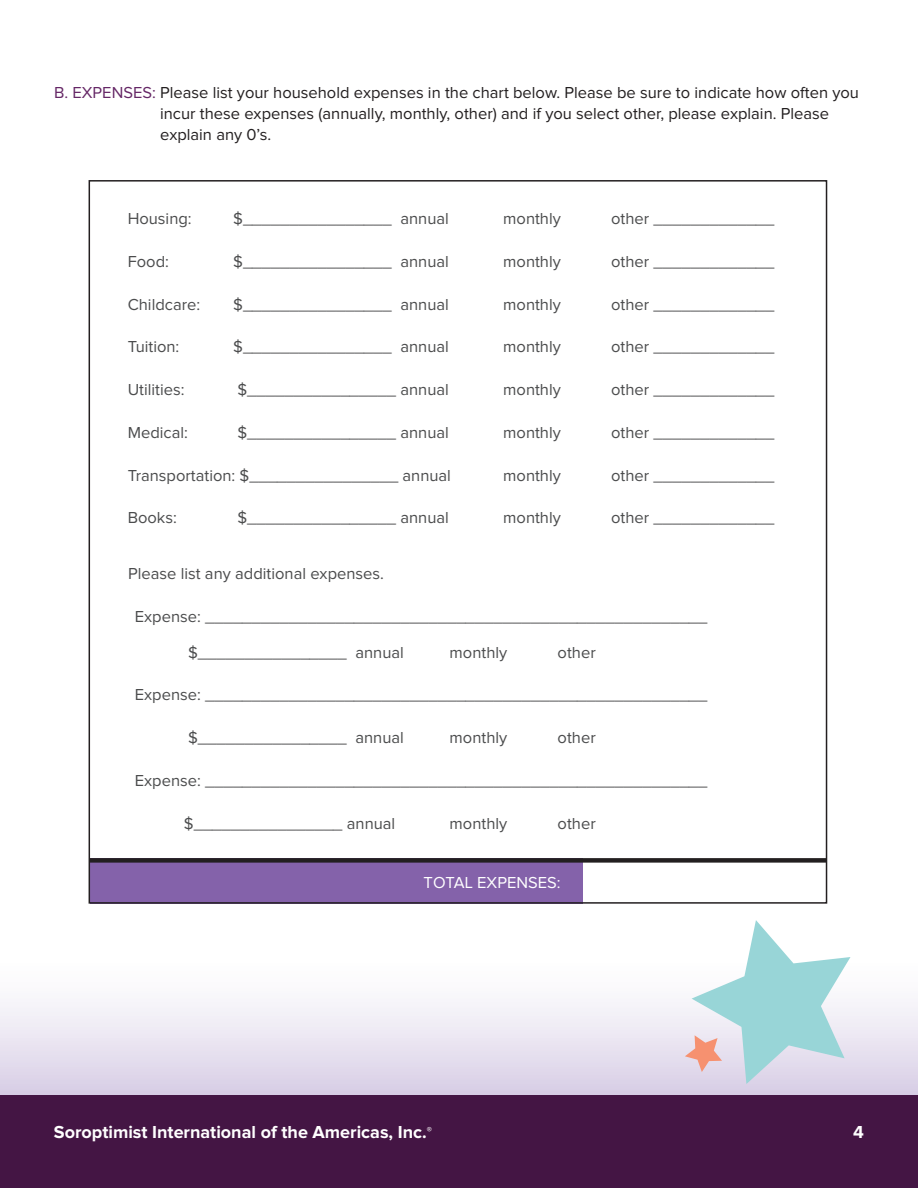
<style>
.page{position:relative;width:918px;height:1188px;background:#fff}
.page>*{position:absolute;margin:0;border:0;box-sizing:border-box;transform-origin:0 0}
.t1{font:700 18px "Proxima Nova";color:#fff}
.FormQuestion{font:16.5px "Proxima Nova";color:#4b4c4d}
.FormQuestion-2{font:16.5px/21px "Proxima Nova";color:#231f20}
.FormQuestion-3{font:16.5px "Proxima Nova";color:#fff}
.s1{color:#652766}
</style>
<div class="page">
<svg style="left:0;top:957px;width:918px;height:138px"></svg>
<div style="left:90px;top:858px;width:493px;height:46px;background:#8462aa"></div>
<div style="left:89px;top:858px;width:738px;height:5px;background:#231f20"></div>
<svg style="left:685px;top:920px;width:165px;height:164px"></svg>
<div style="left:0;top:1095px;width:918px;height:93px;background:#441544"></div>
<p class="FormQuestion-2" style="left:160px;top:83px;width:701px;text-indent:-106px"><span class="s1">B. EXPENSES:</span> Please list your household expenses in the chart below. Please be sure to indicate how often you incur these expenses (annually, monthly, other) and if you select other, please explain. Please explain any 0’s.</p>
<p class="FormQuestion" style="left:128px;top:211px;width:65px">Housing:</p>
<p class="FormQuestion" style="left:233px;top:211px;width:217px">$________________ annual</p>
<p class="FormQuestion" style="left:503px;top:211px;width:59px">monthly</p>
<p class="FormQuestion" style="left:611px;top:211px;width:165px">other _____________</p>
<p class="FormQuestion" style="left:128px;top:254px;width:43px">Food:</p>
<p class="FormQuestion" style="left:233px;top:254px;width:217px">$________________ annual</p>
<p class="FormQuestion" style="left:503px;top:254px;width:59px">monthly</p>
<p class="FormQuestion" style="left:611px;top:254px;width:165px">other _____________</p>
<p class="FormQuestion" style="left:128px;top:297px;width:74px">Childcare:</p>
<p class="FormQuestion" style="left:233px;top:297px;width:217px">$________________ annual</p>
<p class="FormQuestion" style="left:503px;top:297px;width:59px">monthly</p>
<p class="FormQuestion" style="left:611px;top:297px;width:165px">other _____________</p>
<p class="FormQuestion" style="left:128px;top:339px;width:53px">Tuition:</p>
<p class="FormQuestion" style="left:233px;top:339px;width:217px">$________________ annual</p>
<p class="FormQuestion" style="left:503px;top:339px;width:59px">monthly</p>
<p class="FormQuestion" style="left:611px;top:339px;width:165px">other _____________</p>
<p class="FormQuestion" style="left:128px;top:382px;width:58px">Utilities:</p>
<p class="FormQuestion" style="left:238px;top:382px;width:213px">$________________ annual</p>
<p class="FormQuestion" style="left:503px;top:382px;width:59px">monthly</p>
<p class="FormQuestion" style="left:611px;top:382px;width:165px">other _____________</p>
<p class="FormQuestion" style="left:128px;top:425px;width:62px">Medical:</p>
<p class="FormQuestion" style="left:238px;top:425px;width:213px">$________________ annual</p>
<p class="FormQuestion" style="left:503px;top:425px;width:59px">monthly</p>
<p class="FormQuestion" style="left:611px;top:425px;width:165px">other _____________</p>
<p class="FormQuestion" style="left:128px;top:468px;width:325px">Transportation: $________________ annual</p>
<p class="FormQuestion" style="left:503px;top:468px;width:59px">monthly</p>
<p class="FormQuestion" style="left:611px;top:468px;width:165px">other _____________</p>
<p class="FormQuestion" style="left:128px;top:510px;width:51px">Books:</p>
<p class="FormQuestion" style="left:238px;top:510px;width:213px">$________________ annual</p>
<p class="FormQuestion" style="left:503px;top:510px;width:59px">monthly</p>
<p class="FormQuestion" style="left:611px;top:510px;width:165px">other _____________</p>
<p class="FormQuestion" style="left:128px;top:566px;width:257px">Please list any additional expenses.</p>
<p class="FormQuestion" style="left:135px;top:609px;width:574px">Expense: ______________________________________________________</p>
<p class="FormQuestion" style="left:188px;top:645px;width:217px">$________________ annual</p>
<p class="FormQuestion" style="left:450px;top:645px;width:59px">monthly</p>
<p class="FormQuestion" style="left:558px;top:645px;width:40px">other</p>
<p class="FormQuestion" style="left:135px;top:687px;width:574px">Expense: ______________________________________________________</p>
<p class="FormQuestion" style="left:188px;top:730px;width:217px">$________________ annual</p>
<p class="FormQuestion" style="left:450px;top:730px;width:59px">monthly</p>
<p class="FormQuestion" style="left:558px;top:730px;width:40px">other</p>
<p class="FormQuestion" style="left:135px;top:773px;width:574px">Expense: ______________________________________________________</p>
<p class="FormQuestion" style="left:184px;top:816px;width:213px">$________________ annual</p>
<p class="FormQuestion" style="left:450px;top:816px;width:59px">monthly</p>
<p class="FormQuestion" style="left:558px;top:816px;width:40px">other</p>
<p class="FormQuestion-3" style="left:424px;top:875px;width:138px">TOTAL EXPENSES:</p>
<p class="t1" style="left:54px;top:1124px;width:380px">Soroptimist International of the Americas, Inc.<sup>®</sup></p>
<p class="t1" style="left:853px;top:1124px;width:12px">4</p>
</div>
